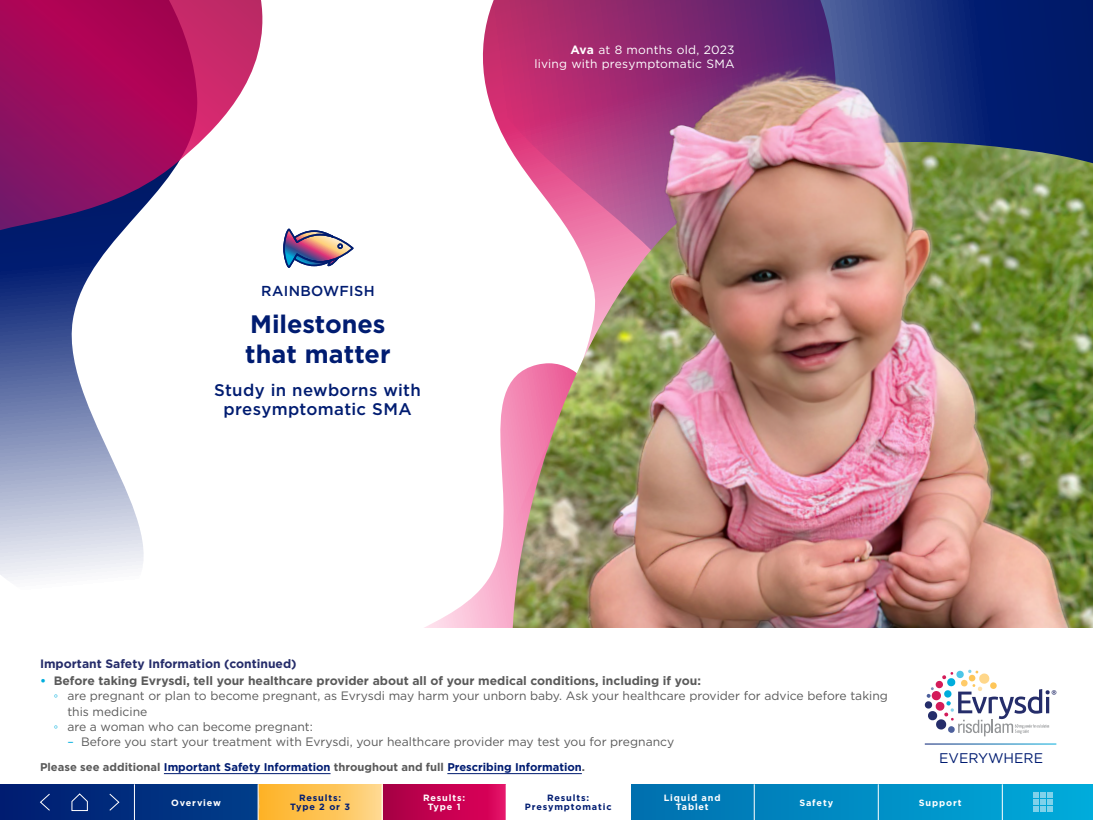
<style>
.page{position:relative;width:1093px;height:820px;background:#fff}
.page>*{position:absolute;margin:0;border:0;box-sizing:border-box;transform-origin:0 0}
.t1{font:700 25.2px/30.2px "Gotham";color:#001c71}
.t2{font:500 16.8px/19.2px "Gotham";letter-spacing:.015em;color:#001c71;text-align:center}
.t3{font:500 14.4px "Gotham";letter-spacing:.025em;color:#001c71}
.t4{font:14px "Gotham";color:#001c71}
.t5{font:12.16px "Gotham";color:#5a5a5a}
.t6{font:700 12.16px "Gotham";color:#5a5a5a}
.t7{font:700 12.16px "Gotham";color:#252c6a}
.t8{font:12px/14.4px "Gotham";letter-spacing:.015em;color:#fff;text-align:right}
.t9{font:700 11.2px "Gotham";color:#001c71}
.t10{font:700 9.12px/9.1px "Gotham";letter-spacing:.095em;color:#fff;text-align:center}
.t11{font:700 9.12px/9.1px "Gotham";letter-spacing:.09em;color:#001c71;text-align:center}
.s1{font-weight:700}
.s2{color:#00aedd}
.s3{font-family:"Arial";color:#00aedd}
.s4{color:#5a5a5a}
</style>
<div class="page">
<svg style="left:0;top:489px;width:144px;height:92px"></svg>
<svg style="left:0;top:0;width:263px;height:489px"></svg>
<img style="left:283px;top:0;width:810px;height:628px">
<hr style="left:164px;top:773px;width:166px;height:1px;background:#001c71">
<hr style="left:447px;top:773px;width:135px;height:1px;background:#001c71">
<svg style="left:925px;top:669px;width:131px;height:67px"></svg>
<svg style="left:0;top:784px;width:1093px;height:35px;background:#006cac"></svg>
<svg style="left:383px;top:784px;width:123px;height:35px;background:#c50251"></svg>
<div style="left:258px;top:783px;width:124px;height:36px;background:linear-gradient(to right,#feb121,#fed688)"></div>
<hr style="left:134px;top:783px;width:1px;height:36px;background:#fff">
<hr style="left:258px;top:783px;width:1px;height:36px;background:#fff">
<hr style="left:382px;top:783px;width:1px;height:36px;background:#fff">
<hr style="left:630px;top:783px;width:1px;height:36px;background:#fff">
<hr style="left:878px;top:783px;width:1px;height:36px;background:#fff">
<hr style="left:754px;top:783px;width:1px;height:36px;background:#fff">
<hr style="left:1002px;top:783px;width:1px;height:36px;background:#fff">
<svg style="left:1032px;top:791px;width:21px;height:20px"></svg>
<svg style="left:39px;top:792px;width:12px;height:19px"></svg>
<svg style="left:109px;top:792px;width:11px;height:19px"></svg>
<svg style="left:71px;top:792px;width:17px;height:18px"></svg>
<div style="left:251px;top:783px;width:15px;height:32px;background:#000;opacity:.15"></div>
<div style="left:506px;top:781px;width:124px;height:38px;background:#fff"></div>
<p class="t3" style="left:261px;top:281px;width:115px">RAINBOWFISH</p>
<h1 class="t1" style="left:245px;top:309px;width:147px">Milestones that matter</h1>
<h2 class="t2" style="left:214px;top:380px;width:208px">Study in newborns with presymptomatic SMA</h2>
<p class="t8" style="left:534px;top:42px;width:202px"><span class="s1">Ava</span> at 8 months old, 2023<br>living with presymptomatic SMA</p>
<p class="t7" style="left:40px;top:655px;width:258px">Important Safety Information (continued)</p>
<p class="t6" style="left:40px;top:672px;width:662px"><span class="s2">•</span> Before taking Evrysdi, tell your healthcare provider about all of your medical conditions, including if you:</p>
<p class="t5" style="left:54px;top:687px;width:836px"><span class="s3">◦</span> are pregnant or plan to become pregnant, as Evrysdi may harm your unborn baby. Ask your healthcare provider for advice before taking</p>
<p class="t5" style="left:67px;top:703px;width:82px">this medicine</p>
<p class="t5" style="left:54px;top:718px;width:261px"><span class="s3">◦</span> are a woman who can become pregnant:</p>
<p class="t5" style="left:67px;top:733px;width:608px"><span class="s2">–</span> Before you start your treatment with Evrysdi, your healthcare provider may test you for pregnancy</p>
<p class="t9" style="left:40px;top:759px;width:546px"><span class="s4">Please see additional</span> Important Safety Information <span class="s4">throughout and full</span> Prescribing Information<span class="s4">.</span></p>
<p class="t4" style="left:939px;top:748px;width:105px">EVERYWHERE</p>
<p class="t10" style="left:664px;top:793px;width:58px">Liquid and<br>Tablet</p>
<p class="t10" style="left:799px;top:797px;width:35px">Safety</p>
<p class="t11" style="left:290px;top:793px;width:61px">Results:<br>Type 2 or 3</p>
<p class="t11" style="left:525px;top:793px;width:88px">Results:<br>Presymptomatic</p>
<p class="t10" style="left:423px;top:793px;width:44px">Results:<br>Type 1</p>
<p class="t10" style="left:171px;top:797px;width:51px">Overview</p>
<p class="t10" style="left:919px;top:797px;width:44px">Support</p>
</div>
